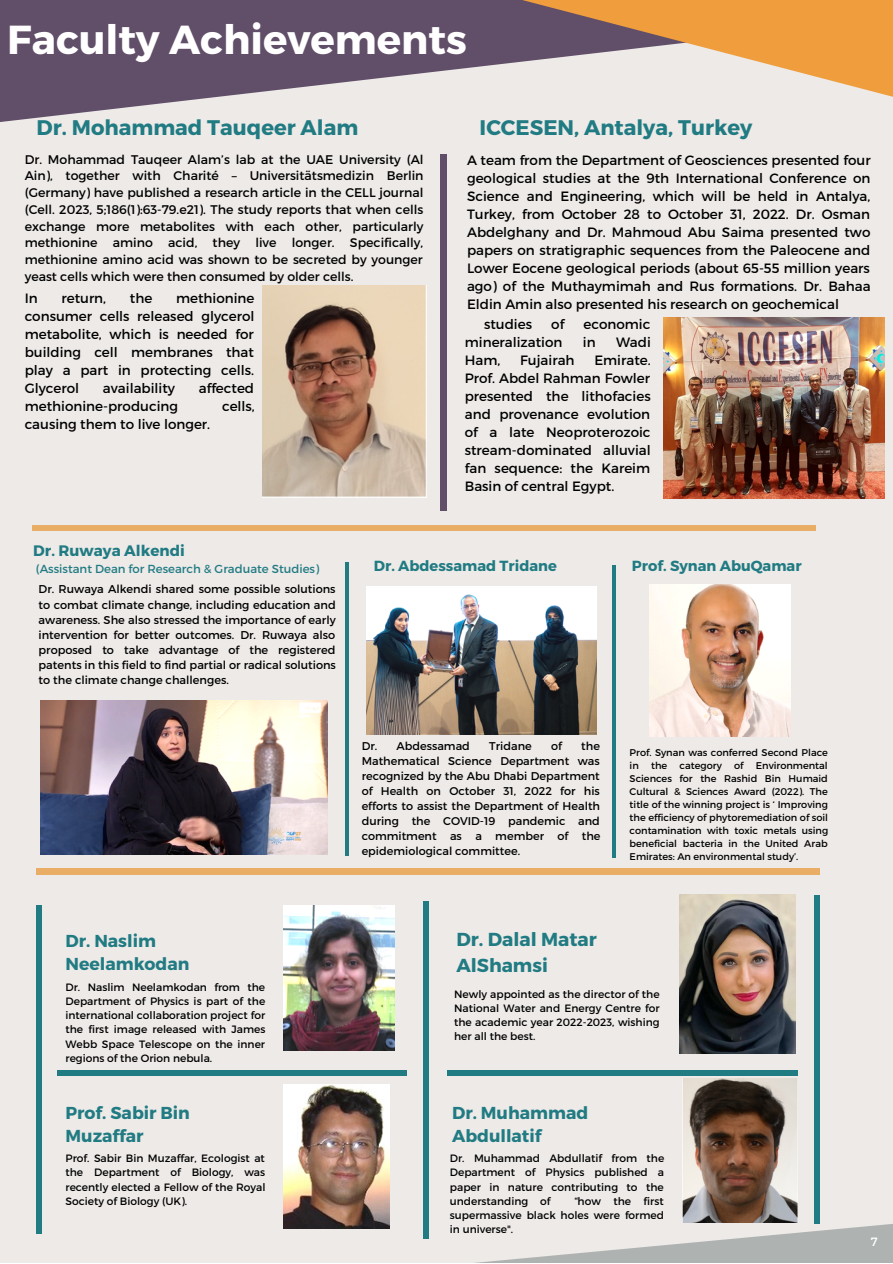
<style>
.page{position:relative;width:893px;height:1264px;background:#fff}
.page>*{position:absolute;margin:0;border:0;box-sizing:border-box;transform-origin:0 0}
.t1{font:700 40.5px "Montserrat";color:#fff}
.t2{font:700 21.15px "Montserrat";color:#217b82}
.t3{font:700 18.75px/25.8px "Montserrat";color:#217b82}
.t4{font:700 17.25px/23.5px "Montserrat";color:#217b82}
.t5{font:700 15.15px "Montserrat";color:#217b82}
.t6{font:700 14.7px "Montserrat";color:#217b82}
.t7{font:13.5px/18px "Montserrat";color:#000;text-align:justify}
.t8{font:12.45px/16.6px "Montserrat";color:#000;text-align:justify}
.t9{font:12px "Montserrat";color:#fff}
.t10{font:11.7px "Montserrat";color:#217b82}
.t11{font:11.4px/15.1px "Montserrat";color:#000;text-align:justify}
.t12{font:11.25px/15px "Montserrat";color:#000;text-align:justify}
.t13{font:10.65px/14.2px "Montserrat";color:#000;text-align:justify}
.t14{font:9.75px/13px "Montserrat";color:#000}
</style>
<div class="page">
<div style="left:0;top:0;width:892px;height:1262px;background:#edeae8"></div>
<svg style="left:0;top:0;width:197px;height:122px;background:#6e5c73"></svg>
<svg style="left:197px;top:0;width:695px;height:238px"></svg>
<div style="left:440px;top:154px;width:6px;height:356px;background:#614e68"></div>
<img style="left:663px;top:317px;width:221px;height:182px">
<div style="left:37px;top:868px;width:783px;height:6px;background:#eaad66"></div>
<svg style="left:283px;top:1199px;width:609px;height:63px"></svg>
<img style="left:366px;top:586px;width:230px;height:148px">
<img style="left:649px;top:584px;width:141px;height:152px">
<div style="left:32px;top:525px;width:783px;height:6px;background:#eaad66"></div>
<hr style="left:345px;top:563px;width:3px;height:292px;background:#217b82">
<img style="left:41px;top:700px;width:286px;height:154px">
<hr style="left:612px;top:565px;width:4px;height:293px;background:#217b82">
<div style="left:37px;top:905px;width:5px;height:328px;background:#217b82"></div>
<div style="left:58px;top:1069px;width:348px;height:6px;background:#217b82"></div>
<div style="left:447px;top:1070px;width:350px;height:5px;background:#217b82"></div>
<img style="left:679px;top:895px;width:116px;height:158px">
<img style="left:283px;top:1084px;width:107px;height:144px">
<img style="left:283px;top:905px;width:111px;height:145px">
<img style="left:682px;top:1078px;width:115px;height:144px">
<div style="left:424px;top:901px;width:5px;height:337px;background:#217b82"></div>
<div style="left:814px;top:895px;width:5px;height:328px;background:#217b82"></div>
<img style="left:262px;top:286px;width:164px;height:212px">
<h1 class="t1" style="left:7px;top:14px;width:461px">Faculty Achievements</h1>
<h2 class="t2" style="left:37px;top:113px;width:323px">Dr. Mohammad Tauqeer Alam</h2>
<h2 class="t2" style="left:479px;top:113px;width:274px">ICCESEN, Antalya, Turkey</h2>
<p class="t8" style="left:25px;top:150px;width:400px">Dr. Mohammad Tauqeer Alam’s lab at the UAE University (Al Ain), together with Charité – Universitätsmedizin Berlin (Germany) have published a research article in the CELL journal (Cell. 2023, 5;186(1):63-79.e21). The study reports that when cells exchange more metabolites with each other, particularly methionine amino acid, they live longer. Specifically, methionine amino acid was shown to be secreted by younger yeast cells which were then consumed by older cells.</p>
<p class="t7" style="left:25px;top:288px;width:231px;text-indent:151px">methionine consumer cells released glycerol metabolite, which is needed for building cell membranes that play a part in protecting cells.<br>Glycerol</p>
<p class="t7" style="left:25px;top:288px;width:15px">In</p>
<p class="t7" style="left:61px;top:288px;width:46px">return,</p>
<p class="t7" style="left:130px;top:288px;width:24px">the</p>
<p class="t7" style="left:103px;top:378px;width:74px">availability</p>
<p class="t7" style="left:199px;top:378px;width:57px">affected</p>
<p class="t7" style="left:25px;top:396px;width:155px">methionine-producing</p>
<p class="t7" style="left:222px;top:396px;width:34px">cells,</p>
<p class="t7" style="left:25px;top:414px;width:187px">causing them to live longer.</p>
<p class="t7" style="left:467px;top:150px;width:405px">A team from the Department of Geosciences presented four geological studies at the 9th International Conference on Science and Engineering, which will be held in Antalya, Turkey, from October 28 to October 31, 2022. Dr. Osman Abdelghany and Dr. Mahmoud Abu Saima presented two papers on stratigraphic sequences from the Paleocene and Lower Eocene geological periods (about 65-55 million years ago) of the Muthaymimah and Rus formations. Dr. Bahaa Eldin Amin also presented his research on geochemical</p>
<p class="t7" style="left:484px;top:315px;width:49px">studies</p>
<p class="t7" style="left:551px;top:315px;width:15px">of</p>
<p class="t7" style="left:583px;top:315px;width:68px">economic</p>
<p class="t7" style="left:465px;top:333px;width:99px">mineralization</p>
<p class="t7" style="left:583px;top:333px;width:14px">in</p>
<p class="t7" style="left:616px;top:333px;width:36px">Wadi</p>
<p class="t7" style="left:465px;top:350px;width:37px">Ham,</p>
<p class="t7" style="left:520px;top:350px;width:56px">Fujairah</p>
<p class="t7" style="left:465px;top:350px;width:187px;text-indent:130px">Emirate.<br>Prof. Abdel Rahman Fowler presented the lithofacies and provenance evolution of a late Neoproterozoic stream-dominated alluvial fan sequence: the Kareim Basin of central Egypt.</p>
<p class="t5" style="left:33px;top:541px;width:153px">Dr. Ruwaya Alkendi</p>
<p class="t10" style="left:36px;top:561px;width:284px">(Assistant Dean for Research &amp; Graduate Studies)</p>
<p class="t6" style="left:374px;top:556px;width:184px">Dr. Abdessamad Tridane</p>
<p class="t6" style="left:631px;top:556px;width:171px">Prof. Synan AbuQamar</p>
<p class="t11" style="left:39px;top:581px;width:299px">Dr. Ruwaya Alkendi shared some possible solutions to combat climate change, including education and awareness. She also stressed the importance of early intervention for better outcomes. Dr. Ruwaya also proposed to take advantage of the registered patents in this field to find partial or radical solutions to the climate change challenges.</p>
<p class="t12" style="left:361px;top:738px;width:110px">Dr. Abdessamad</p>
<p class="t12" style="left:489px;top:738px;width:44px">Tridane</p>
<p class="t12" style="left:551px;top:738px;width:12px">of</p>
<p class="t12" style="left:361px;top:738px;width:240px;text-indent:219px">the Mathematical Science Department was recognized by the Abu Dhabi Department of Health on October 31, 2022 for his efforts to assist the Department of Health during the COVID-19 pandemic and commitment as a member of the epidemiological committee.</p>
<p class="t14" style="left:629px;top:745px;width:200px">Prof. Synan was conferred Second Place in</p>
<p class="t14" style="left:629px;top:758px;width:200px;text-align:justify;text-indent:126px">Environmental Sciences for the Rashid Bin Humaid Cultural &amp; Sciences Award (2022). The title of the winning project is ‘ Improving the efficiency of phytoremediation of soil contamination with toxic metals using beneficial bacteria in the United Arab Emirates: An environmental study’.</p>
<p class="t14" style="left:651px;top:758px;width:18px">the</p>
<p class="t14" style="left:679px;top:758px;width:44px">category</p>
<p class="t14" style="left:734px;top:758px;width:11px">of</p>
<p class="t4" style="left:65px;top:928px;width:125px">Dr. Naslim<br>Neelamkodan</p>
<p class="t13" style="left:65px;top:979px;width:201px">Dr. Naslim Neelamkodan from the Department of Physics is part of the international collaboration project for the first image released with James Webb Space Telescope on the inner regions of the Orion nebula.</p>
<p class="t4" style="left:65px;top:1099px;width:126px">Prof. Sabir Bin<br>Muzaffar</p>
<p class="t13" style="left:65px;top:1150px;width:201px">Prof. Sabir Bin Muzaffar, Ecologist at the Department of Biology, was recently elected a Fellow of the Royal Society of Biology (UK).</p>
<h3 class="t3" style="left:456px;top:925px;width:142px">Dr. Dalal Matar<br>AlShamsi</h3>
<p class="t13" style="left:454px;top:986px;width:207px">Newly appointed as the director of the National Water and Energy Centre for the academic year 2022-2023, wishing her all the best.</p>
<p class="t4" style="left:452px;top:1099px;width:138px">Dr. Muhammad<br>Abdullatif</p>
<p class="t13" style="left:450px;top:1150px;width:216px">Dr. Muhammad Abdullatif from the Department of Physics published a paper in nature contributing to the understanding of</p>
<p class="t13" style="left:450px;top:1193px;width:216px;text-indent:124px">“how the first supermassive black holes were formed in universe".</p>
<p class="t9" style="left:870px;top:1234px;width:8px">7</p>
</div>
